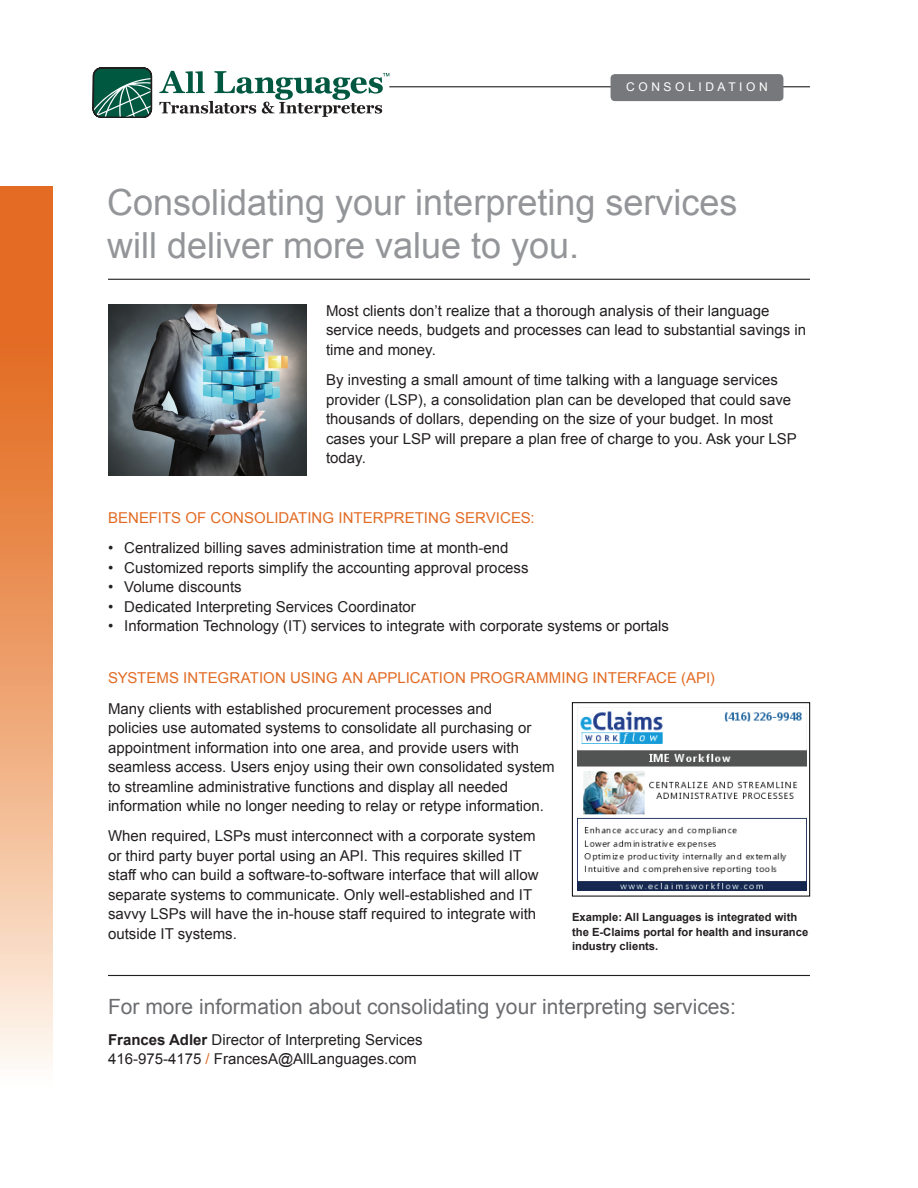
<style>
.page{position:relative;width:918px;height:1188px;background:#fff}
.page>*{position:absolute;margin:0;border:0;box-sizing:border-box;transform-origin:0 0}
.t1{font:36px/43.2px "Arial";color:#939598}
.t2{font:21px "Arial";color:#6c6d70}
.t3{font:15px/19.5px "Arial";color:#231f20}
.t4{font:15px "Arial";letter-spacing:.005em;color:#e26b24}
.t5{font:12px "Arial";letter-spacing:.3em;color:#fff}
.t6{font:700 11.25px/14.2px "Arial";color:#231f20}
.s1{font-weight:700}
.s2{color:#e26b24}
</style>
<div class="page">
<svg style="left:0;top:187px;width:53px;height:877px;background:#ed9f6c"></svg>
<hr style="left:108px;top:279px;width:702px;height:1px;background:#231f20">
<hr style="left:108px;top:975px;width:702px;height:1px;background:#231f20">
<svg style="left:159px;top:71px;width:230px;height:46px"></svg>
<svg style="left:93px;top:68px;width:59px;height:50px;background:#2b6c5a"></svg>
<hr style="left:389px;top:86px;width:421px;height:1px;background:#231f20">
<div style="left:611px;top:74px;width:172px;height:27px;background:#76787b;border-radius:4px"></div>
<img style="left:108px;top:305px;width:199px;height:170px">
<img style="left:577px;top:708px;width:229px;height:183px">
<div style="left:572px;top:702px;width:238px;height:194px;border:1px solid #000"></div>
<p class="t5" style="left:626px;top:79px;width:143px">CONSOLIDATION</p>
<h1 class="t1" style="left:107px;top:181px;width:632px">Consolidating your interpreting services will deliver more value to you.</h1>
<p class="t3" style="left:326px;top:301px;width:482px">Most clients don’t realize that a thorough analysis of their language service needs, budgets and processes can lead to substantial savings in time and money.</p>
<p class="t3" style="left:326px;top:370px;width:472px">By investing a small amount of time talking with a language services provider (LSP), a consolidation plan can be developed that could save thousands of dollars, depending on the size of your budget. In most cases your LSP will prepare a plan free of charge to you. Ask your LSP today.</p>
<p class="t4" style="left:108px;top:508px;width:428px">BENEFITS OF CONSOLIDATING INTERPRETING SERVICES:</p>
<p class="t3" style="left:108px;top:539px;width:402px">• Centralized billing saves administration time at month-end</p>
<p class="t3" style="left:108px;top:558px;width:422px">• Customized reports simplify the accounting approval process</p>
<p class="t3" style="left:108px;top:578px;width:135px">• Volume discounts</p>
<p class="t3" style="left:108px;top:597px;width:309px">• Dedicated Interpreting Services Coordinator</p>
<p class="t3" style="left:108px;top:617px;width:563px">• Information Technology (IT) services to integrate with corporate systems or portals</p>
<p class="t4" style="left:108px;top:668px;width:608px">SYSTEMS INTEGRATION USING AN APPLICATION PROGRAMMING INTERFACE (API)</p>
<p class="t3" style="left:108px;top:699px;width:448px">Many clients with established procurement processes and<br>policies use automated systems to consolidate all purchasing or appointment information into one area, and provide users with seamless access. Users enjoy using their own consolidated system to streamline administrative functions and display all needed information while no longer needing to relay or retype information.</p>
<p class="t3" style="left:108px;top:827px;width:432px">When required, LSPs must interconnect with a corporate system or third party buyer portal using an API. This requires skilled IT staff who can build a software-to-software interface that will allow separate systems to communicate. Only well-established and IT savvy LSPs will have the in-house staff required to integrate with outside IT systems.</p>
<p class="t6" style="left:572px;top:911px;width:238px">Example: All Languages is integrated with the E-Claims portal for health and insurance industry clients.</p>
<h2 class="t2" style="left:108px;top:993px;width:629px">For more information about consolidating your interpreting services:</h2>
<p class="t3" style="left:108px;top:1030px;width:316px"><span class="s1">Frances Adler</span> Director of Interpreting Services<br>416-975-4175 <span class="s2">/</span> FrancesA@AllLanguages.com</p>
</div>
